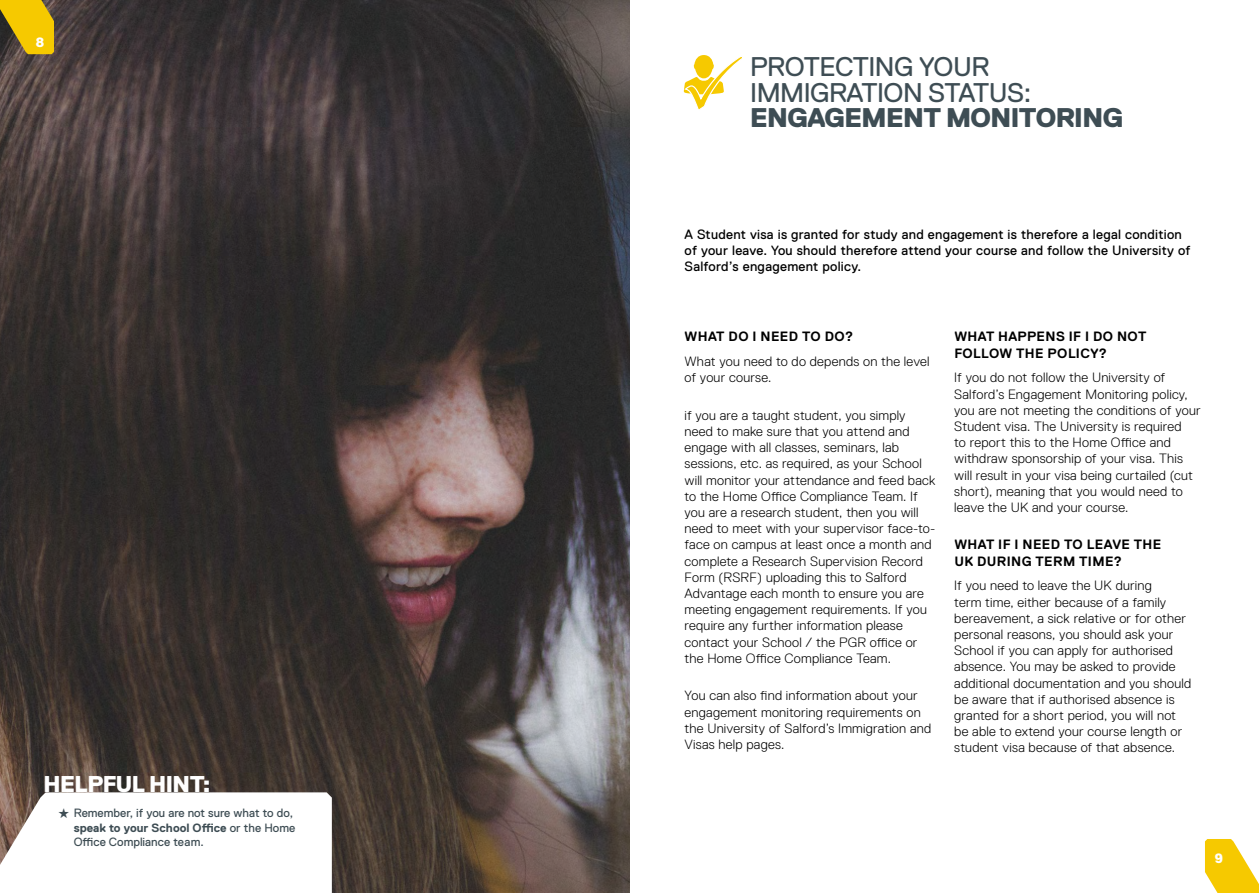
<style>
.page{position:relative;width:1259px;height:893px;background:#fff}
.page>*{position:absolute;margin:0;border:0;box-sizing:border-box;transform-origin:0 0}
.t1{font:27px/25.5px "Replica Pro";letter-spacing:-.02em;color:#3e4d54}
.t2{font:800 22.8px "Replica Pro";letter-spacing:-.02em;color:#fff}
.t3{font:300 13.5px/16.2px "Replica Pro";letter-spacing:.015em;color:#000}
.t4{font:13.5px/16.2px "Replica Pro";letter-spacing:.02em;color:#000}
.t5{font:700 13.5px/16.2px "Replica Pro";letter-spacing:.025em;color:#000}
.t6{font:800 13.5px "Replica Pro";color:#fff}
.t7{font:12px/14.4px "Replica Pro";color:#3e4d54}
.s1{font-weight:700}
.s2{font-weight:800}
</style>
<div class="page">
<img style="left:0;top:0;width:629px;height:893px">
<svg style="left:683px;top:55px;width:59px;height:55px"></svg>
<svg style="left:0;top:0;width:54px;height:54px;background:#c8a40e"></svg>
<svg style="left:1205px;top:839px;width:54px;height:54px"></svg>
<svg style="left:0;top:792px;width:332px;height:101px"></svg>
<p class="t6" style="left:36px;top:35px;width:10px">8</p>
<p class="t2" style="left:44px;top:772px;width:168px">HELPFUL HINT:</p>
<p class="t7" style="left:74px;top:806px;width:223px">Remember, if you are not sure what to do, <span class="s1">speak to your School Office</span> or the Home<br>Office Compliance team.</p>
<p class="t1" style="left:750px;top:54px;width:374px">PROTECTING YOUR<br>IMMIGRATION STATUS:<br><span class="s2">ENGAGEMENT MONITORING</span></p>
<p class="t4" style="left:684px;top:226px;width:507px">A Student visa is granted for study and engagement is therefore a legal condition of your leave. You should therefore attend your course and follow the University of<br>Salford’s engagement policy.</p>
<p class="t5" style="left:684px;top:329px;width:170px">WHAT DO I NEED TO DO?</p>
<p class="t3" style="left:684px;top:353px;width:247px">What you need to do depends on the level of your course.</p>
<p class="t3" style="left:684px;top:407px;width:252px">if you are a taught student, you simply need to make sure that you attend and engage with all classes, seminars, lab sessions, etc. as required, as your School will monitor your attendance and feed back to the Home Office Compliance Team. If you are a research student, then you will need to meet with your supervisor face-to&shy;face on campus at least once a month and complete a Research Supervision Record Form (RSRF) uploading this to Salford Advantage each month to ensure you are meeting engagement requirements. If you require any further information please contact your School / the PGR office or the Home Office Compliance Team.</p>
<p class="t3" style="left:684px;top:688px;width:248px">You can also find information about your engagement monitoring requirements on the University of Salford’s Immigration and Visas help pages.</p>
<p class="t5" style="left:954px;top:329px;width:193px">WHAT HAPPENS IF I DO NOT<br>FOLLOW THE POLICY?</p>
<p class="t3" style="left:954px;top:370px;width:248px">If you do not follow the University of Salford’s Engagement Monitoring policy, you are not meeting the conditions of your Student visa. The University is required<br>to report this to the Home Office and withdraw sponsorship of your visa. This will result in your visa being curtailed (cut short), meaning that you would need to leave the UK and your course.</p>
<p class="t5" style="left:954px;top:537px;width:208px">WHAT IF I NEED TO LEAVE THE<br>UK DURING TERM TIME?</p>
<p class="t3" style="left:954px;top:578px;width:238px">If you need to leave the UK during<br>term time, either because of a family bereavement, a sick relative or for other personal reasons, you should ask your School if you can apply for authorised absence. You may be asked to provide additional documentation and you should be aware that if authorised absence is granted for a short period, you will not be able to extend your course length or student visa because of that absence.</p>
<p class="t6" style="left:1214px;top:851px;width:10px">9</p>
</div>
